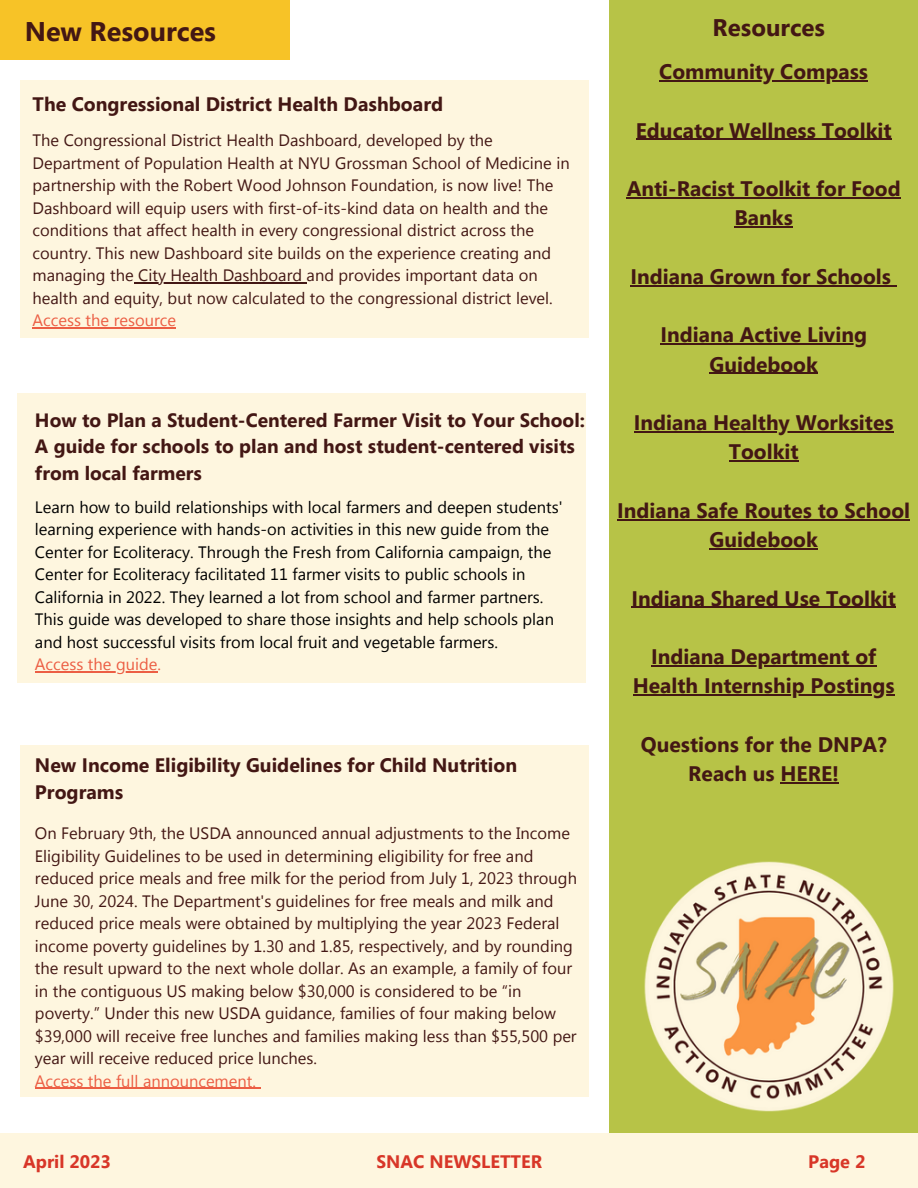
<style>
.page{position:relative;width:918px;height:1188px;background:#fff}
.page>*{position:absolute;margin:0;border:0;box-sizing:border-box;transform-origin:0 0}
.t1{font:700 27px "Segoe UI";color:#431714}
.t2{font:700 24px "Segoe UI";color:#431714}
.t3{font:700 21px/29.2px "Segoe UI";color:#431714;text-align:center}
.t4{font:700 19.5px/27px "Segoe UI";color:#431714}
.t5{font:700 19.2px/26.7px "Segoe UI";color:#431714}
.t6{font:700 18px "Segoe UI";color:#d83628}
.t7{font:16.5px/22.5px "Segoe UI";color:#431714}
.t8{font:16.5px/22.5px "Segoe UI";color:#000}
.t9{font:16.5px "Segoe UI";color:#ec5e44}
</style>
<div class="page">
<div style="left:0;top:0;width:290px;height:60px;background:#f7c327"></div>
<div style="left:20px;top:80px;width:569px;height:258px;background:#fef6df"></div>
<hr style="left:134px;top:283px;width:173px;height:1px;background:#431714">
<hr style="left:33px;top:328px;width:143px;height:1px;background:#ec5e44">
<div style="left:17px;top:393px;width:569px;height:290px;background:#fef6df"></div>
<div style="left:20px;top:745px;width:569px;height:351px;background:#fef6df"></div>
<hr style="left:35px;top:1088px;width:221px;height:1px;background:#ec5e44">
<div style="left:609px;top:0;width:309px;height:1134px;background:#b7c347"></div>
<img style="left:609px;top:861px;width:309px;height:273px">
<div style="left:0;top:1134px;width:918px;height:54px;background:#fef6df"></div>
<hr style="left:659px;top:80px;width:209px;height:1px;background:#431714">
<hr style="left:636px;top:139px;width:256px;height:1px;background:#431714">
<hr style="left:627px;top:197px;width:274px;height:1px;background:#431714">
<hr style="left:735px;top:227px;width:58px;height:1px;background:#431714">
<hr style="left:631px;top:285px;width:260px;height:1px;background:#431714">
<hr style="left:660px;top:344px;width:207px;height:1px;background:#431714">
<hr style="left:710px;top:373px;width:108px;height:1px;background:#431714">
<hr style="left:634px;top:431px;width:260px;height:1px;background:#431714">
<hr style="left:729px;top:461px;width:70px;height:1px;background:#431714">
<hr style="left:617px;top:519px;width:293px;height:1px;background:#431714">
<hr style="left:710px;top:548px;width:108px;height:1px;background:#431714">
<hr style="left:632px;top:607px;width:264px;height:1px;background:#431714">
<hr style="left:651px;top:665px;width:225px;height:1px;background:#431714">
<hr style="left:633px;top:695px;width:262px;height:1px;background:#431714">
<hr style="left:781px;top:782px;width:58px;height:1px;background:#431714">
<hr style="left:35px;top:671px;width:122px;height:1px;background:#ec5e44">
<h1 class="t1" style="left:25px;top:12px;width:193px">New Resources</h1>
<p class="t4" style="left:33px;top:90px;width:412px">The Congressional District Health Dashboard</p>
<p class="t7" style="left:33px;top:128px;width:539px">The Congressional District Health Dashboard, developed by the Department of Population Health at NYU Grossman School of Medicine in partnership with the Robert Wood Johnson Foundation, is now live! The Dashboard will equip users with first-of-its-kind data on health and the conditions that affect health in every congressional district across the country. This new Dashboard site builds on the experience creating and managing the City Health Dashboard and provides important data on health and equity, but now calculated to the congressional district level.</p>
<p class="t9" style="left:33px;top:309px;width:145px">Access the resource</p>
<p class="t5" style="left:35px;top:406px;width:552px">How to Plan a Student-Centered Farmer Visit to Your School:<br>A guide for schools to plan and host student-centered visits from local farmers</p>
<p class="t8" style="left:35px;top:494px;width:529px">Learn how to build relationships with local farmers and deepen students' learning experience with hands-on activities in this new guide from the Center for Ecoliteracy. Through the Fresh from California campaign, the Center for Ecoliteracy facilitated 11 farmer visits to public schools in California in 2022. They learned a lot from school and farmer partners.<br>This guide was developed to share those insights and help schools plan and host successful visits from local fruit and vegetable farmers.</p>
<p class="t9" style="left:35px;top:652px;width:127px">Access the guide.</p>
<p class="t4" style="left:35px;top:751px;width:484px">New Income Eligibility Guidelines for Child Nutrition<br>Programs</p>
<p class="t7" style="left:35px;top:821px;width:544px">On February 9th, the USDA announced annual adjustments to the Income Eligibility Guidelines to be used in determining eligibility for free and reduced price meals and free milk for the period from July 1, 2023 through June 30, 2024. The Department's guidelines for free meals and milk and reduced price meals were obtained by multiplying the year 2023 Federal income poverty guidelines by 1.30 and 1.85, respectively, and by rounding the result upward to the next whole dollar. As an example, a family of four in the contiguous US making below $30,000 is considered to be “in poverty.” Under this new USDA guidance, families of four making below $39,000 will receive free lunches and families making less than $55,500 per year will receive reduced price lunches.</p>
<p class="t9" style="left:35px;top:1069px;width:222px">Access the full announcement.</p>
<h2 class="t2" style="left:713px;top:11px;width:114px">Resources</h2>
<p class="t3" style="left:659px;top:56px;width:210px">Community Compass</p>
<p class="t3" style="left:636px;top:115px;width:257px">Educator Wellness Toolkit</p>
<p class="t3" style="left:627px;top:173px;width:276px">Anti-Racist Toolkit for Food<br>Banks</p>
<p class="t3" style="left:631px;top:261px;width:262px">Indiana Grown for Schools</p>
<p class="t3" style="left:660px;top:320px;width:208px">Indiana Active Living<br>Guidebook</p>
<p class="t3" style="left:634px;top:407px;width:261px">Indiana Healthy Worksites<br>Toolkit</p>
<p class="t3" style="left:617px;top:495px;width:294px">Indiana Safe Routes to School<br>Guidebook</p>
<p class="t3" style="left:632px;top:583px;width:266px">Indiana Shared Use Toolkit</p>
<p class="t3" style="left:633px;top:641px;width:263px">Indiana Department of<br>Health Internship Postings</p>
<p class="t3" style="left:641px;top:729px;width:247px">Questions for the DNPA?<br>Reach us HERE!</p>
<p class="t6" style="left:23px;top:1148px;width:89px">April 2023</p>
<p class="t6" style="left:377px;top:1148px;width:167px">SNAC NEWSLETTER</p>
<p class="t6" style="left:808px;top:1148px;width:59px">Page 2</p>
</div>
